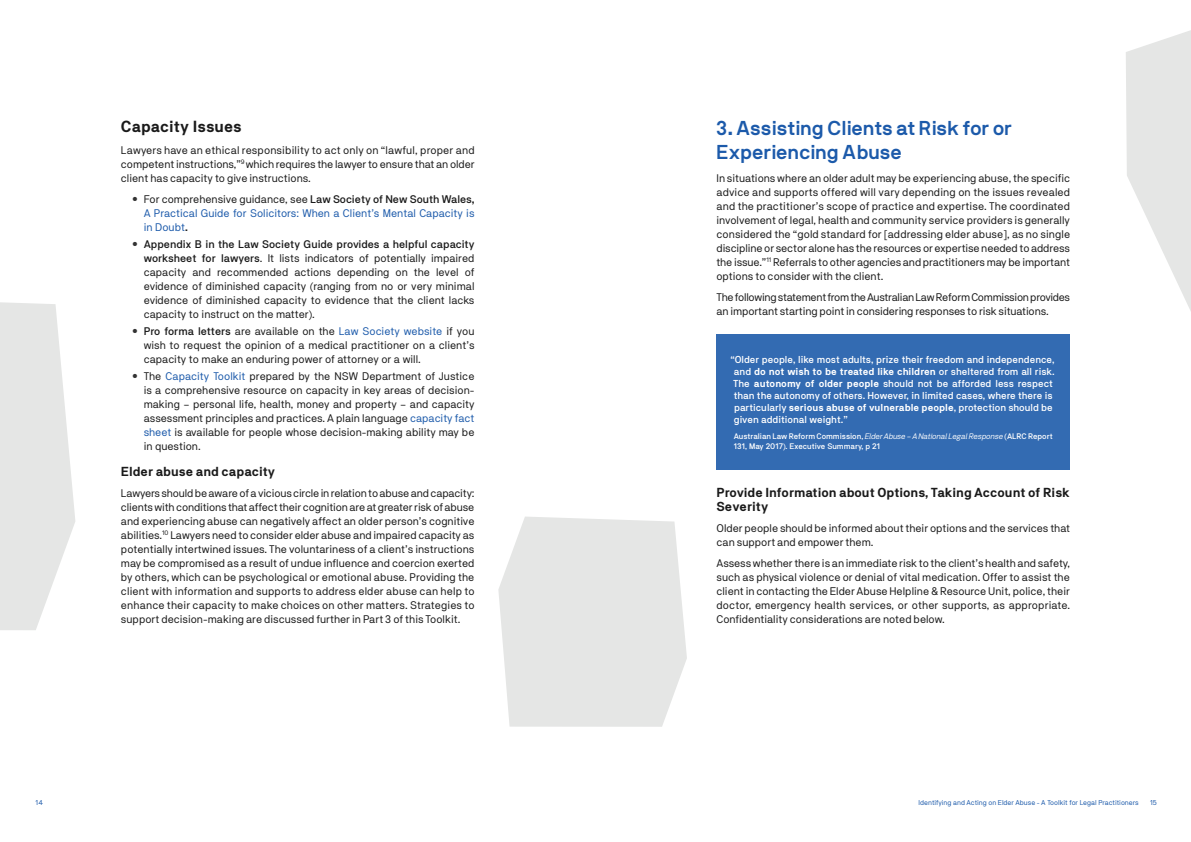
<style>
.page{position:relative;width:1191px;height:842px;background:#fff}
.page>*{position:absolute;margin:0;border:0;box-sizing:border-box;transform-origin:0 0}
.t1{font:700 20px/24px "NB International Pro";color:#1c5aaa}
.t2{font:700 16px "NB Akademie Std";color:#1a1a1a}
.t3{font:700 13px/14px "NB Akademie Std";color:#1a1a1a}
.t4{font:11px/14px "NB Akademie Std";color:#1a1a1a;text-align:justify}
.t5{font:11px/14px "NB Akademie Std";letter-spacing:-.025em;color:#1a1a1a}
.t6{font:11px/14px "NB Akademie Std";color:#1c5aaa;text-align:justify}
.t7{font:500 10px/12px "NB Akademie Std";color:#fff}
.t8{font:500 8px/10px "NB Akademie Std";color:#fff}
.t9{font:7px "NB Akademie Std";color:#1c5aaa}
.s1{color:#1a1a1a}
.s2{font-weight:500;color:#1a1a1a}
.s3{font-weight:700;color:#1a1a1a}
.s4{font-weight:500}
.s5{color:#1c5aaa}
.s6{font-weight:700}
.s7{font-weight:400;font-style:italic}
</style>
<div class="page">
<svg style="left:0;top:302px;width:75px;height:328px"></svg>
<svg style="left:498px;top:516px;width:189px;height:211px"></svg>
<svg style="left:1126px;top:30px;width:65px;height:281px"></svg>
<div style="left:716px;top:334px;width:354px;height:136px;background:#336bb2"></div>
<h2 class="t2" style="left:121px;top:117px;width:122px">Capacity Issues</h2>
<p class="t4" style="left:121px;top:143px;width:355px">Lawyers have an ethical responsibility to act only on “lawful, proper and competent instructions,”<sup>9</sup> which requires the lawyer to ensure that an older client has capacity to give instructions.</p>
<p class="t6" style="left:144px;top:192px;width:332px;text-indent:-11px"><sup>•</sup> <span class="s1">For comprehensive guidance, see</span> <span class="s2">Law Society of New South Wales</span><span class="s3">, </span>A Practical Guide for Solicitors: When a Client’s Mental Capacity is in Doubt<span class="s3">.</span></p>
<p class="t4" style="left:144px;top:237px;width:332px;text-indent:-11px"><sup>•</sup> <span class="s4">Appendix B in the Law Society Guide provides a helpful capacity worksheet for lawyers</span>. It lists indicators of potentially impaired capacity and recommended actions depending on the level of evidence of diminished capacity (ranging from no or very minimal evidence of diminished capacity to evidence that the client lacks capacity to instruct on the matter).</p>
<p class="t4" style="left:144px;top:324px;width:332px;text-indent:-11px"><sup>•</sup> <span class="s4">Pro forma letters</span> are available on the <span class="s5">Law Society website</span> if you wish to request the opinion of a medical practitioner on a client’s capacity to make an enduring power of attorney or a will.</p>
<p class="t4" style="left:144px;top:369px;width:332px;text-indent:-11px"><sup>•</sup> The <span class="s5">Capacity Toolkit</span> prepared by the NSW Department of Justice is a comprehensive resource on capacity in key areas of decision&shy;making – personal life, health, money and property – and capacity assessment principles and practices. A plain language <span class="s5">capacity fact sheet</span> is available for people whose decision-making ability may be in question.</p>
<p class="t3" style="left:121px;top:465px;width:156px">Elder abuse and capacity</p>
<p class="t4" style="left:121px;top:486px;width:355px">Lawyers should be aware of a vicious circle in relation to abuse and capacity: clients with conditions that affect their cognition are at greater risk of abuse and experiencing abuse can negatively affect an older person’s cognitive abilities.<sup>10</sup> Lawyers need to consider elder abuse and impaired capacity as potentially intertwined issues. The voluntariness of a client’s instructions may be compromised as a result of undue influence and coercion exerted by others, which can be psychological or emotional abuse. Providing the client with information and supports to address elder abuse can help to enhance their capacity to make choices on other matters. Strategies to support decision-making are discussed further in Part 3 of this Toolkit.</p>
<h1 class="t1" style="left:716px;top:116px;width:297px">3. Assisting Clients at Risk for or<br>Experiencing Abuse</h1>
<p class="t4" style="left:716px;top:171px;width:355px">In situations where an older adult may be experiencing abuse, the specific advice and supports offered will vary depending on the issues revealed and the practitioner’s scope of practice and expertise. The coordinated involvement of legal, health and community service providers is generally considered the “gold standard for [addressing elder abuse], as no single discipline or sector alone has the resources or expertise needed to address the issue.”<sup>11</sup> Referrals to other agencies and practitioners may be important options to consider with the client.</p>
<p class="t5" style="left:716px;top:290px;width:355px">The following statement from the Australian Law Reform Commission provides an important starting point in considering responses to risk situations.</p>
<p class="t7" style="left:730px;top:354px;width:326px">“Older people, like most adults, prize their freedom and independence, and <span class="s6">do not wish to be treated like children</span> or sheltered from all risk.<br>The <span class="s6">autonomy of older people</span> should not be afforded less respect than the autonomy of others. However, in limited cases, where there is particularly <span class="s6">serious abuse of vulnerable people</span>, protection should be given additional weight.”</p>
<p class="t8" style="left:733px;top:431px;width:320px">Australian Law Reform Commission, <span class="s7">Elder Abuse – A National Legal Response</span> (ALRC Report<br>131, May 2017). Executive Summary, p 21</p>
<p class="t3" style="left:716px;top:486px;width:355px">Provide Information about Options, Taking Account of Risk<br>Severity</p>
<p class="t4" style="left:716px;top:521px;width:355px">Older people should be informed about their options and the services that can support and empower them.</p>
<p class="t4" style="left:716px;top:556px;width:355px">Assess whether there is an immediate risk to the client’s health and safety, such as physical violence or denial of vital medication. Offer to assist the client in contacting the Elder Abuse Helpline &amp; Resource Unit, police, their doctor, emergency health services, or other supports, as appropriate.<br>Confidentiality considerations are noted below.</p>
<p class="t9" style="left:36px;top:798px;width:9px">14</p>
<p class="t9" style="left:918px;top:798px;width:221px">Identifying and Acting on Elder Abuse - A Toolkit for Legal Practitioners</p>
<p class="t9" style="left:1150px;top:798px;width:8px">15</p>
</div>
